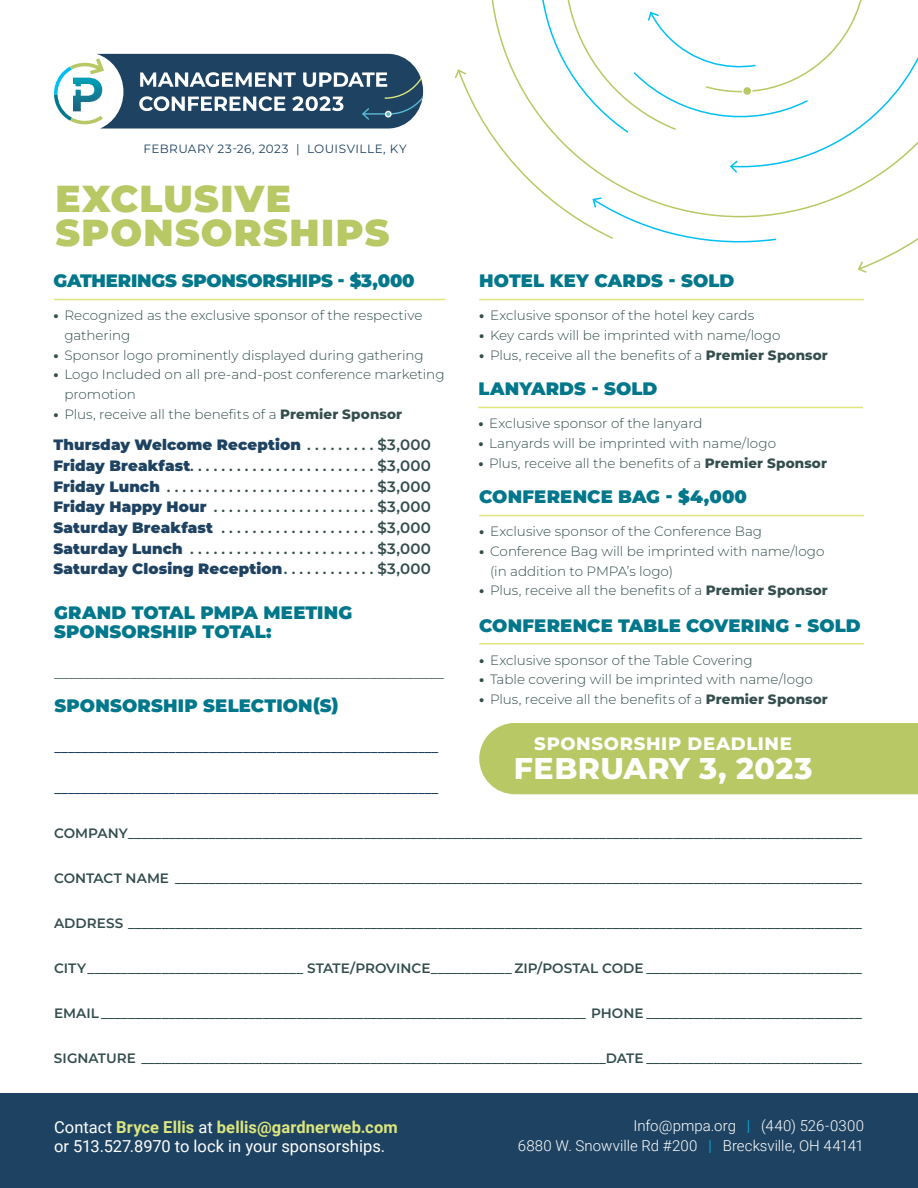
<style>
.page{position:relative;width:918px;height:1188px;background:#fff}
.page>*{position:absolute;margin:0;border:0;box-sizing:border-box;transform-origin:0 0}
.t1{font:900 37.5px/34.5px "Montserrat";letter-spacing:.035em;color:#b7c864}
.t2{font:800 30px "Montserrat";letter-spacing:.015em;color:#fff}
.t3{font:900 18px/19.5px "Montserrat";letter-spacing:.005em;color:#00778b}
.t4{font:800 18px "Montserrat";letter-spacing:.04em;color:#fff}
.t5{font:16.5px/19.5px "Roboto";color:#fff}
.t6{font:600 15px/20.7px "Montserrat";letter-spacing:.02em;color:#344d4d;text-align:justify}
.t7{font:300 15px/19.5px "Roboto";color:#fff;text-align:right}
.t8{font:15px "Montserrat";color:#344d4d}
.t9{font:600 13.65px "Montserrat";letter-spacing:.005em;color:#344d4d}
.t10{font:600 13.65px "Montserrat";color:#1e4261}
.t11{font:300 13.5px/19.5px "Montserrat";color:#344d4d}
.t12{font:12px "Montserrat";letter-spacing:.035em;color:#1e4261}
.s1{font-weight:800}
.s2{font-weight:900;color:#1e4261}
.s3{font-weight:700;color:#dce67d}
.s4{color:#00c0f3}
</style>
<div class="page">
<div style="left:0;top:1094px;width:918px;height:94px;background:#1e4261"></div>
<svg style="left:54px;top:54px;width:369px;height:75px"></svg>
<svg style="left:454px;top:0;width:464px;height:273px"></svg>
<hr style="left:54px;top:299px;width:392px;height:1px;background:#dce67d">
<hr style="left:479px;top:299px;width:385px;height:1px;background:#dce67d">
<hr style="left:479px;top:515px;width:385px;height:1px;background:#dce67d">
<hr style="left:478px;top:407px;width:385px;height:1px;background:#dce67d">
<hr style="left:479px;top:643px;width:385px;height:1px;background:#dce67d">
<div style="left:479px;top:723px;width:439px;height:71px;background:#b7c864"></div>
<p class="t12" style="left:144px;top:141px;width:265px">FEBRUARY 23-26, 2023 | LOUISVILLE, KY</p>
<h1 class="t1" style="left:55px;top:180px;width:336px">EXCLUSIVE<br>SPONSORSHIPS</h1>
<h3 class="t3" style="left:54px;top:271px;width:363px">GATHERINGS SPONSORSHIPS - $3,000</h3>
<p class="t11" style="left:64px;top:306px;width:360px;text-indent:-11px"><span class="s1">•</span> Recognized as the exclusive sponsor of the respective gathering</p>
<p class="t11" style="left:54px;top:345px;width:372px"><span class="s1">•</span> Sponsor logo prominently displayed during gathering</p>
<p class="t11" style="left:64px;top:365px;width:382px;text-indent:-11px"><span class="s1">•</span> Logo Included on all pre-and-post conference marketing promotion</p>
<p class="t11" style="left:54px;top:404px;width:350px"><span class="s1">•</span> Plus, receive all the benefits of a <span class="s1">Premier Sponsor</span></p>
<p class="t6" style="left:54px;top:434px;width:379px"><span class="s2">Thursday Welcome Reception</span> . . . . . . . . . $3,000<br><span class="s2">Friday Breakfast</span> . . . . . . . . . . . . . . . . . . . . . . . . $3,000<br><span class="s2">Friday Lunch</span> . . . . . . . . . . . . . . . . . . . . . . . . . . . $3,000<br><span class="s2">Friday Happy Hour</span> . . . . . . . . . . . . . . . . . . . . . $3,000<br><span class="s2">Saturday Breakfast</span> . . . . . . . . . . . . . . . . . . . . $3,000<br><span class="s2">Saturday Lunch</span> . . . . . . . . . . . . . . . . . . . . . . . . $3,000<br><span class="s2">Saturday Closing Reception</span> . . . . . . . . . . . . $3,000</p>
<h3 class="t3" style="left:54px;top:602px;width:300px">GRAND TOTAL PMPA MEETING<br>SPONSORSHIP TOTAL:</h3>
<p class="t8" style="left:54px;top:663px;width:391px">____________________________________________________</p>
<h3 class="t3" style="left:55px;top:695px;width:286px">SPONSORSHIP SELECTION(S)</h3>
<p class="t10" style="left:55px;top:738px;width:385px">_________________________________________________________</p>
<p class="t10" style="left:55px;top:779px;width:385px">_________________________________________________________</p>
<h3 class="t3" style="left:479px;top:271px;width:257px">HOTEL KEY CARDS - SOLD</h3>
<p class="t11" style="left:479px;top:306px;width:276px"><span class="s1">•</span> Exclusive sponsor of the hotel key cards</p>
<p class="t11" style="left:479px;top:325px;width:303px"><span class="s1">•</span> Key cards will be imprinted with name/logo</p>
<p class="t11" style="left:479px;top:345px;width:350px"><span class="s1">•</span> Plus, receive all the benefits of a <span class="s1">Premier Sponsor</span></p>
<h3 class="t3" style="left:478px;top:379px;width:181px">LANYARDS - SOLD</h3>
<p class="t11" style="left:478px;top:414px;width:226px"><span class="s1">•</span> Exclusive sponsor of the lanyard</p>
<p class="t11" style="left:478px;top:433px;width:299px"><span class="s1">•</span> Lanyards will be imprinted with name/logo</p>
<p class="t11" style="left:478px;top:453px;width:350px"><span class="s1">•</span> Plus, receive all the benefits of a <span class="s1">Premier Sponsor</span></p>
<h3 class="t3" style="left:479px;top:487px;width:269px">CONFERENCE BAG - $4,000</h3>
<p class="t11" style="left:479px;top:522px;width:284px"><span class="s1">•</span> Exclusive sponsor of the Conference Bag</p>
<p class="t11" style="left:490px;top:541px;width:336px;text-indent:-11px"><span class="s1">•</span> Conference Bag will be imprinted with name/logo (in addition to PMPA’s logo)</p>
<p class="t11" style="left:479px;top:581px;width:350px"><span class="s1">•</span> Plus, receive all the benefits of a <span class="s1">Premier Sponsor</span></p>
<h3 class="t3" style="left:479px;top:615px;width:383px">CONFERENCE TABLE COVERING - SOLD</h3>
<p class="t11" style="left:479px;top:650px;width:275px"><span class="s1">•</span> Exclusive sponsor of the Table Covering</p>
<p class="t11" style="left:479px;top:670px;width:335px"><span class="s1">•</span> Table covering will be imprinted with name/logo</p>
<p class="t11" style="left:479px;top:689px;width:350px"><span class="s1">•</span> Plus, receive all the benefits of a <span class="s1">Premier Sponsor</span></p>
<h3 class="t4" style="left:534px;top:732px;width:259px">SPONSORSHIP DEADLINE</h3>
<h2 class="t2" style="left:514px;top:748px;width:300px">FEBRUARY 3, 2023</h2>
<p class="t9" style="left:54px;top:824px;width:809px">COMPANY_____________________________________________________________________________________________________________</p>
<p class="t9" style="left:54px;top:869px;width:809px">CONTACT NAME ______________________________________________________________________________________________________</p>
<p class="t9" style="left:54px;top:914px;width:809px">ADDRESS _____________________________________________________________________________________________________________</p>
<p class="t9" style="left:54px;top:959px;width:809px">CITY________________________________ STATE/PROVINCE____________ ZIP/POSTAL CODE ________________________________</p>
<p class="t9" style="left:54px;top:1004px;width:809px">EMAIL ________________________________________________________________________ PHONE ________________________________</p>
<p class="t9" style="left:54px;top:1049px;width:809px">SIGNATURE _____________________________________________________________________DATE ________________________________</p>
<p class="t5" style="left:54px;top:1117px;width:345px">Contact <span class="s3">Bryce Ellis</span> at <span class="s3">bellis@gardnerweb.com </span>or 513.527.8970 to lock in your sponsorships.</p>
<p class="t7" style="left:518px;top:1116px;width:348px">Info@pmpa.org <span class="s4">|</span> (440) 526-0300<br>6880 W. Snowville Rd #200 <span class="s4">|</span> Brecksville, OH 44141</p>
</div>
